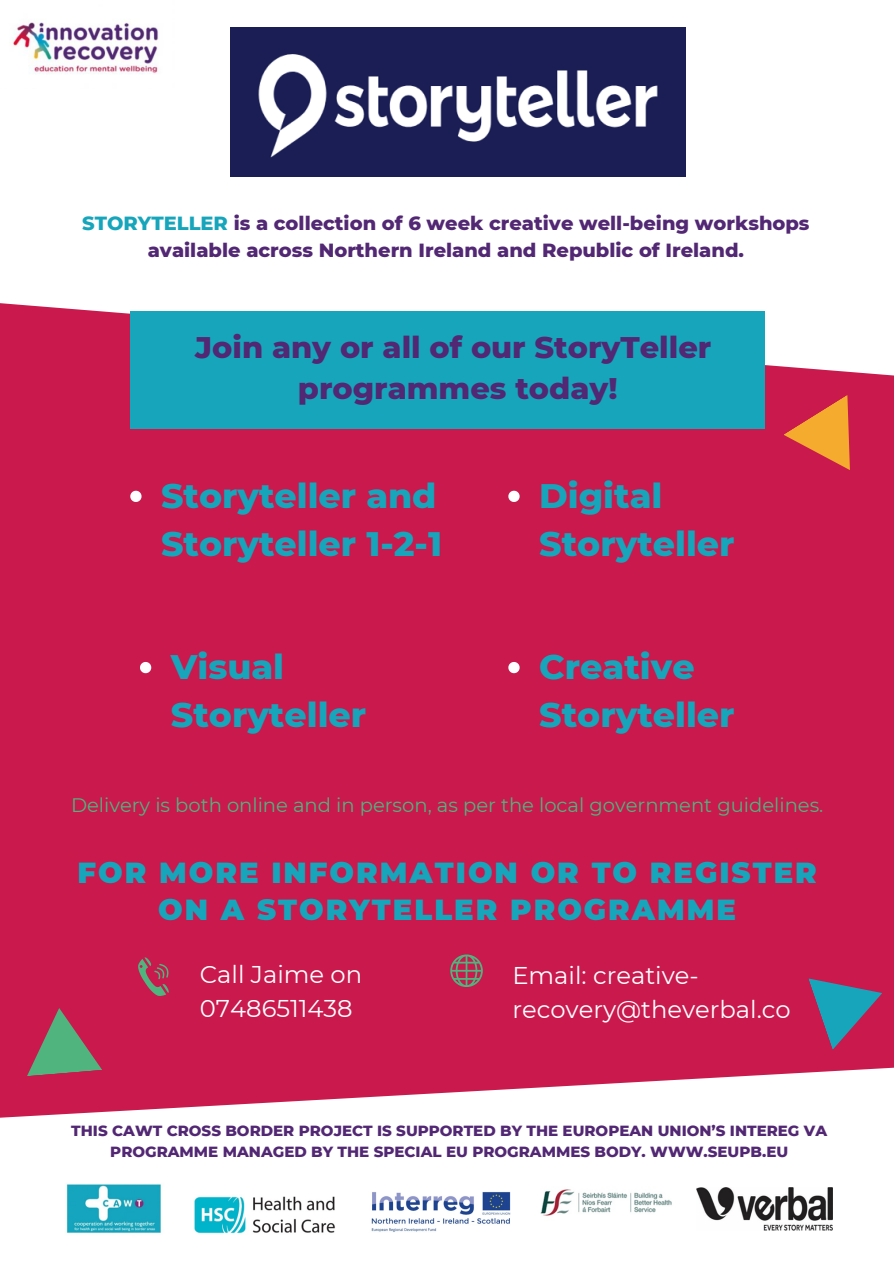
<style>
.page{position:relative;width:894px;height:1264px;background:#fff}
.page>*{position:absolute;margin:0;border:0;box-sizing:border-box;transform-origin:0 0}
.t1{font:800 34.65px/48.4px "Montserrat";color:#16a5bb}
.t2{font:800 30.45px "Montserrat";color:#522773}
.t3{font:900 28.95px "Montserrat";letter-spacing:.07em;color:#16a5bb}
.t4{font:24.15px/33.8px "Montserrat";color:#fff}
.t5{font:19.5px "Montserrat";color:#50b47f}
.t6{font:800 19.35px/27px "Montserrat";color:#522773;text-align:center}
.t7{font:800 15px/20.2px "Montserrat";color:#522773;text-align:center}
.s1{color:#16a5bb}
</style>
<div class="page">
<div style="left:0;top:0;width:893px;height:1263px;background:#c9194d"></div>
<div style="left:0;top:0;width:893px;height:375px;background:#fff"></div>
<svg style="left:0;top:1067px;width:893px;height:196px;fill:#fff"></svg>
<div style="left:130px;top:311px;width:634px;height:117px;background:#16a5bb"></div>
<svg style="left:808px;top:978px;width:74px;height:71px"></svg>
<svg style="left:784px;top:395px;width:66px;height:75px"></svg>
<div style="left:810px;top:43px;width:83px;height:86px;background:#fff"></div>
<svg style="left:22px;top:1008px;width:80px;height:68px"></svg>
<svg style="left:138px;top:957px;width:31px;height:39px"></svg>
<img style="left:230px;top:28px;width:455px;height:149px">
<svg style="left:130px;top:490px;width:11px;height:12px"></svg>
<svg style="left:508px;top:490px;width:11px;height:12px"></svg>
<svg style="left:140px;top:662px;width:11px;height:11px"></svg>
<svg style="left:508px;top:662px;width:11px;height:11px"></svg>
<img style="left:534px;top:1166px;width:143px;height:72px">
<img style="left:696px;top:1187px;width:136px;height:43px">
<img style="left:190px;top:1194px;width:147px;height:41px">
<img style="left:62px;top:1178px;width:104px;height:59px">
<img style="left:366px;top:1188px;width:149px;height:47px">
<svg style="left:450px;top:954px;width:32px;height:33px"></svg>
<img style="left:0;top:0;width:175px;height:89px">
<p class="t6" style="left:82px;top:209px;width:728px"><span class="s1">STORYTELLER</span> is a collection of 6 week creative well-being workshops available across Northern Ireland and Republic of Ireland.</p>
<p class="t2" style="left:195px;top:329px;width:517px">Join any or all of our StoryTeller</p>
<p class="t2" style="left:298px;top:370px;width:321px">programmes today!</p>
<p class="t1" style="left:161px;top:471px;width:282px">Storyteller and<br>Storyteller 1-2-1</p>
<p class="t1" style="left:539px;top:471px;width:197px">Digital<br>Storyteller</p>
<p class="t1" style="left:171px;top:642px;width:197px">Visual<br>Storyteller</p>
<p class="t1" style="left:539px;top:642px;width:197px">Creative<br>Storyteller</p>
<p class="t5" style="left:71px;top:793px;width:753px">Delivery is both online and in person, as per the local government guidelines.</p>
<p class="t3" style="left:78px;top:855px;width:740px">FOR MORE INFORMATION OR TO REGISTER</p>
<p class="t3" style="left:158px;top:892px;width:579px">ON A STORYTELLER PROGRAMME</p>
<p class="t4" style="left:200px;top:957px;width:164px">Call Jaime on<br>07486511438</p>
<p class="t4" style="left:512px;top:958px;width:280px">Email: creative&shy;recovery@theverbal.co</p>
<p class="t7" style="left:71px;top:1120px;width:757px">THIS CAWT CROSS BORDER PROJECT IS SUPPORTED BY THE EUROPEAN UNION’S INTEREG VA<br>PROGRAMME MANAGED BY THE SPECIAL EU PROGRAMMES BODY. WWW.SEUPB.EU</p>
</div>
